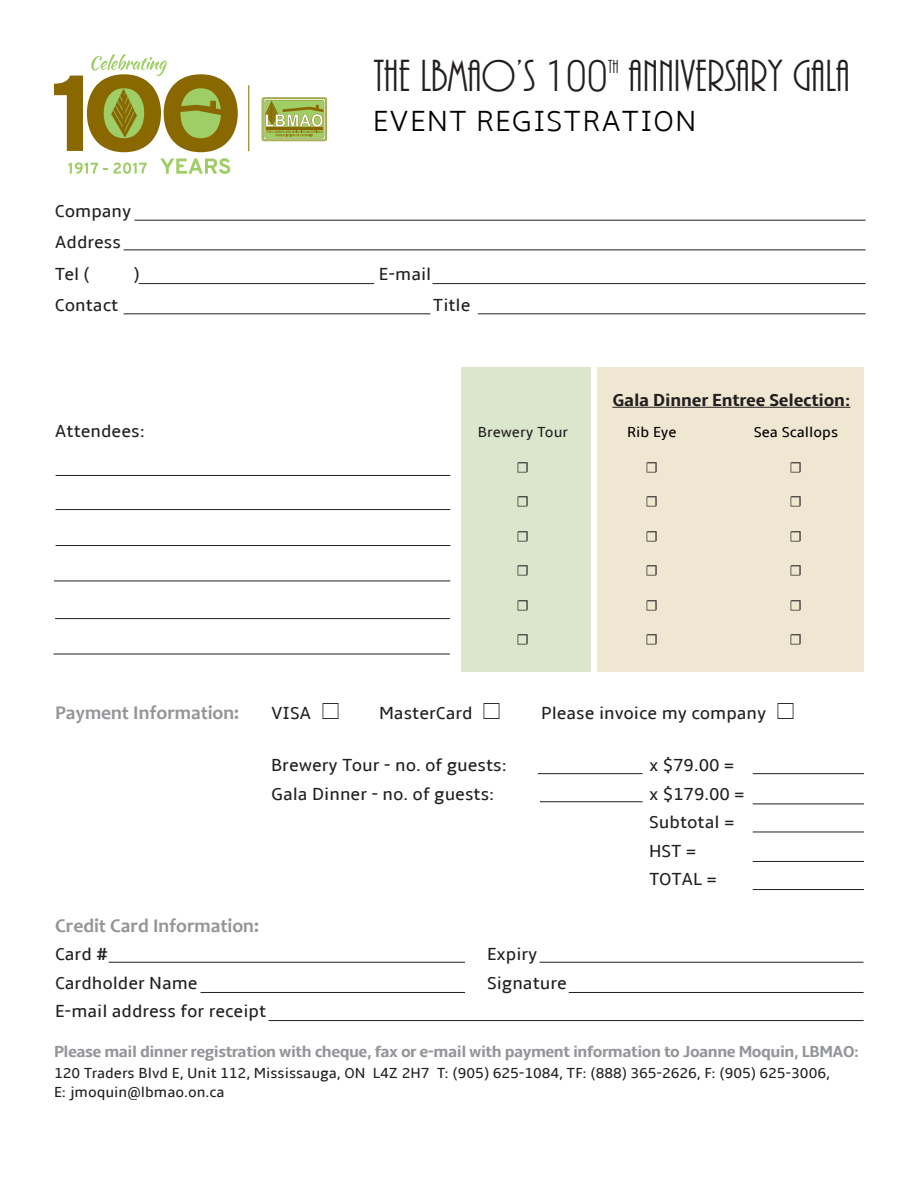
<style>
.page{position:relative;width:918px;height:1188px;background:#fff}
.page>*{position:absolute;margin:0;border:0;box-sizing:border-box;transform-origin:0 0}
.t1{font:46.5px "ARBONNIE";color:#231f20}
.t2{font:300 30px "Amble";letter-spacing:.02em;color:#000}
.t3{font:700 19.5px "Candara";color:#939598}
.t4{font:19.5px "ARBONNIE";color:#231f20}
.t5{font:18px/28.5px "Amble";color:#231f20}
.t6{font:700 18px "Amble";letter-spacing:-.01em;color:#231f20}
.t7{font:700 16.5px "Amble";letter-spacing:-.03em;color:#939598}
.t8{font:15px/19.5px "Amble";color:#231f20}
.t9{font:15px "Minion Pro";color:#231f20}
.t10{font:15px "Amble";color:#000}
</style>
<div class="page">
<div style="left:461px;top:367px;width:130px;height:305px;background:#dae7cc"></div>
<div style="left:597px;top:368px;width:267px;height:304px;background:#f0e7d2"></div>
<hr style="left:134px;top:220px;width:732px;height:1px;background:#231f20">
<hr style="left:124px;top:249px;width:742px;height:1px;background:#231f20">
<hr style="left:433px;top:283px;width:433px;height:1px;background:#231f20">
<hr style="left:139px;top:283px;width:235px;height:1px;background:#231f20">
<hr style="left:124px;top:313px;width:306px;height:1px;background:#231f20">
<hr style="left:478px;top:313px;width:388px;height:1px;background:#231f20">
<hr style="left:612px;top:407px;width:238px;height:1px;background:#231f20">
<hr style="left:56px;top:475px;width:394px;height:1px;background:#231f20">
<hr style="left:56px;top:509px;width:394px;height:1px;background:#231f20">
<hr style="left:56px;top:545px;width:394px;height:1px;background:#231f20">
<hr style="left:54px;top:581px;width:396px;height:1px;background:#231f20">
<hr style="left:109px;top:962px;width:356px;height:1px;background:#231f20">
<hr style="left:540px;top:962px;width:324px;height:1px;background:#231f20">
<hr style="left:569px;top:992px;width:295px;height:1px;background:#231f20">
<hr style="left:201px;top:992px;width:264px;height:1px;background:#231f20">
<hr style="left:268px;top:1020px;width:596px;height:1px;background:#231f20">
<svg style="left:68px;top:162px;width:30px;height:12px"></svg>
<svg style="left:104px;top:162px;width:43px;height:12px"></svg>
<svg style="left:54px;top:54px;width:184px;height:98px"></svg>
<svg style="left:160px;top:158px;width:70px;height:16px"></svg>
<svg style="left:262px;top:97px;width:65px;height:44px;background:#a8b760"></svg>
<hr style="left:248px;top:85px;width:1px;height:66px;background:#8a6800">
<hr style="left:55px;top:618px;width:395px;height:1px;background:#231f20">
<hr style="left:54px;top:654px;width:396px;height:1px;background:#231f20">
<hr style="left:753px;top:773px;width:111px;height:1px;background:#231f20">
<hr style="left:753px;top:804px;width:111px;height:1px;background:#231f20">
<hr style="left:753px;top:832px;width:111px;height:1px;background:#231f20">
<hr style="left:753px;top:861px;width:111px;height:1px;background:#231f20">
<hr style="left:753px;top:889px;width:111px;height:1px;background:#231f20">
<hr style="left:538px;top:773px;width:105px;height:1px;background:#231f20">
<hr style="left:540px;top:801px;width:103px;height:1px;background:#231f20">
<h1 class="t1" style="left:374px;top:53px;width:478px">THE LBMAO’S 100 ANNIVERSARY GALA</h1>
<p class="t4" style="left:608px;top:57px;width:12px">TH</p>
<h2 class="t2" style="left:373px;top:103px;width:325px">EVENT REGISTRATION</h2>
<p class="t5" style="left:55px;top:195px;width:78px;line-height:31.5px">Company<br>Address<br>Tel (</p>
<p class="t5" style="left:133px;top:260px;width:8px">)</p>
<p class="t5" style="left:379px;top:260px;width:54px">E-mail</p>
<p class="t5" style="left:55px;top:291px;width:65px">Contact</p>
<p class="t5" style="left:433px;top:291px;width:39px">Title</p>
<p class="t6" style="left:612px;top:390px;width:240px">Gala Dinner Entree Selection:</p>
<p class="t5" style="left:55px;top:417px;width:92px">Attendees:</p>
<p class="t8" style="left:478px;top:423px;width:92px">Brewery Tour</p>
<p class="t10" style="left:627px;top:424px;width:51px">Rib Eye</p>
<p class="t10" style="left:754px;top:424px;width:86px">Sea Scallops</p>
<p class="t9" style="left:517px;top:457px;width:14px">☐</p>
<p class="t9" style="left:646px;top:457px;width:14px">☐</p>
<p class="t9" style="left:790px;top:457px;width:14px">☐</p>
<p class="t9" style="left:517px;top:492px;width:14px">☐</p>
<p class="t9" style="left:646px;top:492px;width:14px">☐</p>
<p class="t9" style="left:790px;top:492px;width:14px">☐</p>
<p class="t9" style="left:517px;top:526px;width:14px">☐</p>
<p class="t9" style="left:646px;top:526px;width:14px">☐</p>
<p class="t9" style="left:790px;top:526px;width:14px">☐</p>
<p class="t9" style="left:517px;top:561px;width:14px">☐</p>
<p class="t9" style="left:646px;top:561px;width:14px">☐</p>
<p class="t9" style="left:790px;top:561px;width:14px">☐</p>
<p class="t9" style="left:517px;top:595px;width:14px">☐</p>
<p class="t9" style="left:646px;top:595px;width:14px">☐</p>
<p class="t9" style="left:790px;top:595px;width:14px">☐</p>
<p class="t9" style="left:517px;top:630px;width:14px">☐</p>
<p class="t9" style="left:646px;top:630px;width:14px">☐</p>
<p class="t9" style="left:790px;top:630px;width:14px">☐</p>
<p class="t3" style="left:55px;top:700px;width:186px">Payment Information:</p>
<p class="t5" style="left:271px;top:699px;width:42px">VISA</p>
<p class="t5" style="left:379px;top:699px;width:95px">MasterCard</p>
<p class="t5" style="left:541px;top:699px;width:227px">Please invoice my company</p>
<p class="t5" style="left:271px;top:751px;width:238px">Brewery Tour - no. of guests:</p>
<p class="t5" style="left:649px;top:751px;width:87px">x $79.00 =</p>
<p class="t5" style="left:271px;top:780px;width:225px">Gala Dinner - no. of guests:</p>
<p class="t5" style="left:649px;top:780px;width:97px">x $179.00 =<br>Subtotal =<br>HST =<br>TOTAL =</p>
<p class="t3" style="left:55px;top:913px;width:205px">Credit Card Information:</p>
<p class="t5" style="left:55px;top:940px;width:55px">Card #</p>
<p class="t5" style="left:487px;top:940px;width:52px">Expiry</p>
<p class="t5" style="left:55px;top:969px;width:144px">Cardholder Name</p>
<p class="t5" style="left:487px;top:969px;width:81px">Signature</p>
<p class="t5" style="left:55px;top:997px;width:213px">E-mail address for receipt</p>
<p class="t7" style="left:54px;top:1042px;width:807px">Please mail dinner registration with cheque, fax or e-mail with payment information to Joanne Moquin, LBMAO:</p>
<p class="t8" style="left:54px;top:1063px;width:777px">120 Traders Blvd E, Unit 112, Mississauga, ON L4Z 2H7 T: (905) 625-1084, TF: (888) 365-2626, F: (905) 625-3006,<br>E: jmoquin@lbmao.on.ca</p>
</div>
